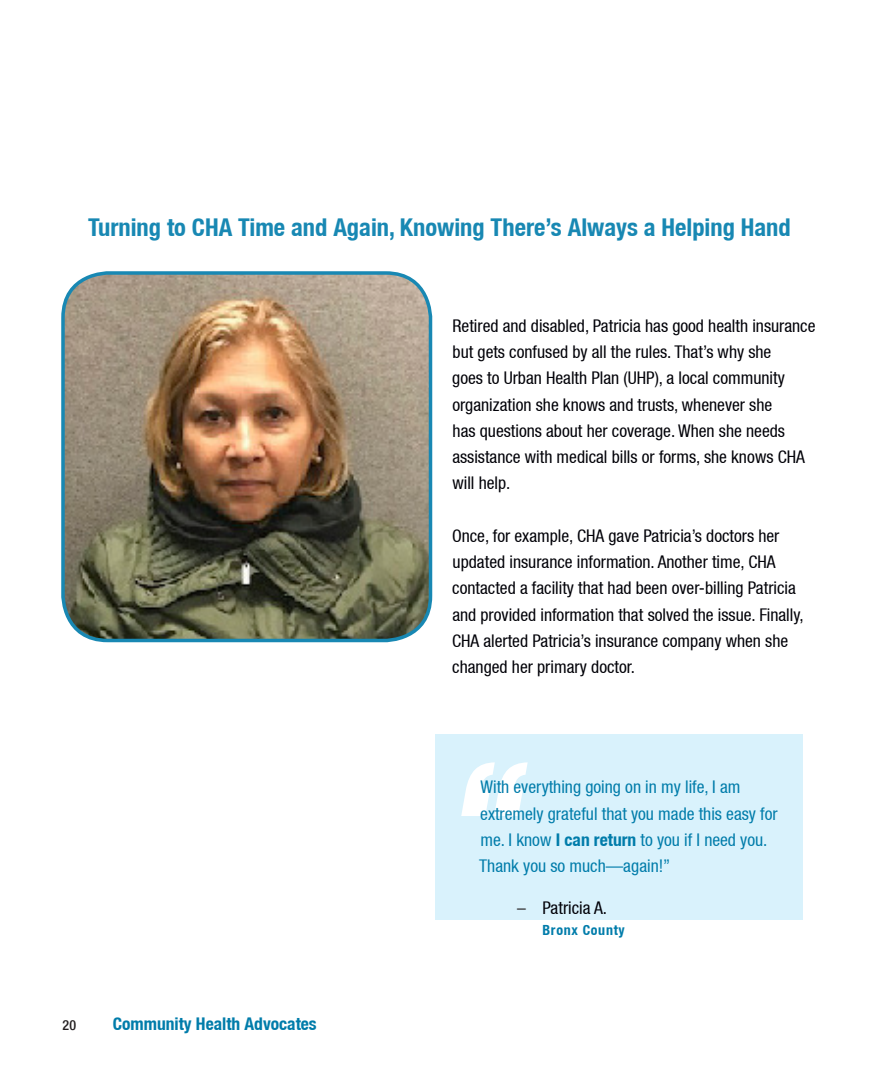
<style>
.page{position:relative;width:882px;height:1071px;background:#fff}
.page>*{position:absolute;margin:0;border:0;box-sizing:border-box;transform-origin:0 0}
.t1{font:italic 900 condensed 143.5px "Helvetica Neue LT";color:#fff}
.t2{font:700 condensed 24.5px "Helvetica Neue LT";color:#1888b3}
.t3{font:condensed 17.5px/26.2px "Helvetica Neue LT";color:#000007}
.t4{font:condensed 17.5px/26.2px "Helvetica Neue LT";color:#007caa}
.t5{font:700 condensed 17.5px "Helvetica Neue LT";color:#007caa}
.t6{font:700 condensed 14px "Helvetica Neue LT";letter-spacing:.05em;color:#007caa}
.t7{font:500 condensed 14px "Helvetica Neue LT";color:#231f20}
.s1{font-weight:700}
.s2{color:#231f20}
</style>
<div class="page">
<div style="left:435px;top:734px;width:367px;height:186px;background:#d9f2fc"></div>
<img style="left:63px;top:273px;width:368px;height:368px">
<div style="left:61px;top:271px;width:371px;height:371px;border:4px solid #1888b3;border-radius:45px"></div>
<p class="t2" style="left:88px;top:213px;width:704px">Turning to CHA Time and Again, Knowing There’s Always a Helping Hand</p>
<p class="t3" style="left:452px;top:312px;width:365px">Retired and disabled, Patricia has good health insurance but gets confused by all the rules. That’s why she<br>goes to Urban Health Plan (UHP), a local community organization she knows and trusts, whenever she<br>has questions about her coverage. When she needs assistance with medical bills or forms, she knows CHA will help.</p>
<p class="t3" style="left:452px;top:522px;width:353px">Once, for example, CHA gave Patricia’s doctors her updated insurance information. Another time, CHA contacted a facility that had been over-billing Patricia and provided information that solved the issue. Finally, CHA alerted Patricia’s insurance company when she changed her primary doctor.</p>
<p class="t7" style="left:62px;top:1016px;width:15px">20</p>
<p class="t5" style="left:113px;top:1013px;width:205px">Community Health Advocates</p>
<p class="t1" style="left:447px;top:725px;width:101px">“</p>
<p class="t4" style="left:479px;top:774px;width:300px">With everything going on in my life, I am extremely grateful that you made this easy for me. I know <span class="s1">I can return</span> to you if I need you.<br>Thank you so much—again!”</p>
<p class="t3" style="left:517px;top:895px;width:91px"><span class="s2">–</span> Patricia A.</p>
<p class="t6" style="left:542px;top:922px;width:84px">Bronx County</p>
</div>
